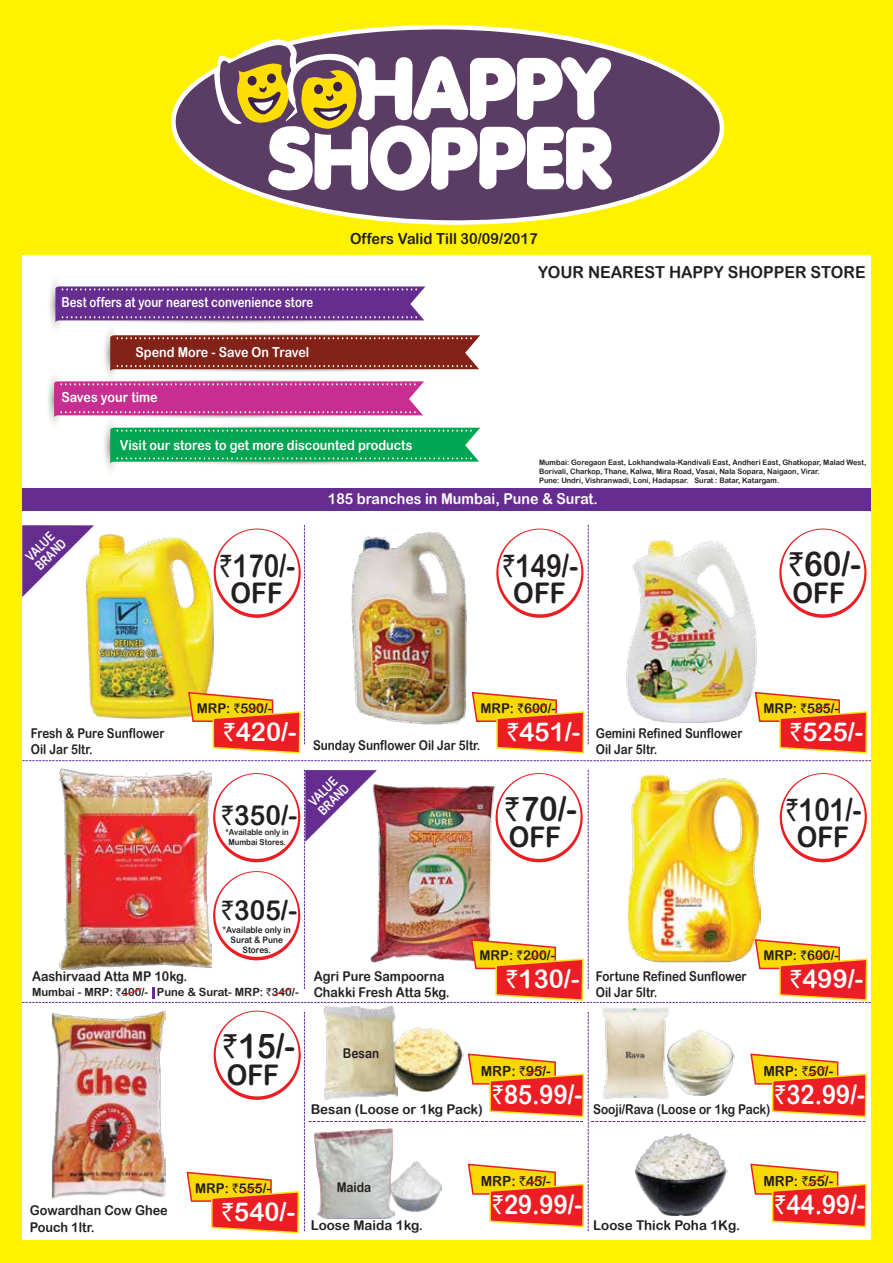
<style>
.page{position:relative;width:893px;height:1263px;background:#fff200}
.page>*{position:absolute;margin:0;border:0;box-sizing:border-box;transform-origin:0 0}
.t1{font:34.2px "Arial Rounded MT Bold";color:#231f20;scale:.92 1}
.t2{font:31.8px "Arial Rounded MT Bold";color:#231f20;scale:.82 1}
.t3{font:28.5px "Arial Rounded MT Bold";color:#231f20;scale:.92 1}
.t4{font:27.75px "Arial Rounded MT Bold";color:#231f20;scale:.94 1}
.t5{font:26.85px "Arial Rounded MT Bold";color:#fff;scale:.88 1}
.t6{font:25.95px "Arial Rounded MT Bold";color:#fff}
.t7{font:16.5px "Arial Rounded MT Bold";color:#231f20}
.t8{font:15.3px "Arial Rounded MT Bold";color:#231f20;scale:.95 1}
.t9{font:15px "Arial Rounded MT Bold";color:#fff;scale:.95 1}
.t10{font:13.95px "Arial Rounded MT Bold";color:#231f20}
.t11{font:13.8px "Arial Rounded MT Bold";color:#fff;scale:.91 1}
.t12{font:13.8px "Arial Rounded MT Bold";color:#fff;scale:.83 1}
.t13{font:13.5px/16.5px "Arial Rounded MT Bold";color:#231f20;scale:.86 1}
.t14{font:13.5px "Arial Rounded MT Bold";color:#231f20}
.t15{font:13.5px/16.5px "Arial Rounded MT Bold";color:#231f20;scale:.93 1}
.t16{font:13.5px "Arial Rounded MT Bold";color:#231f20;scale:.88 1}
.t17{font:13.5px "Arial Rounded MT Bold";color:#231f20;scale:.94 1}
.t18{font:13.05px/13px "Arial Rounded MT Bold";color:#fff;scale:.79 1}
.t19{font:11.25px "Arial Rounded MT Bold";color:#231f20}
.t20{font:8.85px/10.1px "Arial Rounded MT Bold";color:#231f20;text-align:center;scale:.93 1}
.t21{font:8.25px/9.3px "Arial Rounded MT Bold";color:#231f20;text-align:center;scale:.93 1}
.t22{font:7.5px/9px "Arial Rounded MT Bold";color:#231f20}
.s1{font-family:"Rupee"}
</style>
<div class="page">
<div style="left:22px;top:23px;width:848px;height:1216px;background:#fff"></div>
<svg style="left:22px;top:760px;width:849px;height:1px"></svg>
<div style="left:22px;top:488px;width:849px;height:23px;background:#662d91"></div>
<svg style="left:45px;top:274px;width:21px;height:61px"></svg>
<svg style="left:59px;top:317px;width:344px;height:7px"></svg>
<svg style="left:55px;top:286px;width:370px;height:36px"></svg>
<svg style="left:100px;top:323px;width:21px;height:61px"></svg>
<svg style="left:114px;top:332px;width:344px;height:7px"></svg>
<svg style="left:114px;top:366px;width:344px;height:7px"></svg>
<svg style="left:110px;top:335px;width:370px;height:36px"></svg>
<svg style="left:44px;top:369px;width:20px;height:61px"></svg>
<svg style="left:58px;top:378px;width:343px;height:7px"></svg>
<svg style="left:58px;top:412px;width:343px;height:7px"></svg>
<svg style="left:54px;top:381px;width:370px;height:36px"></svg>
<svg style="left:100px;top:415px;width:21px;height:61px"></svg>
<svg style="left:114px;top:424px;width:344px;height:7px"></svg>
<div style="left:114px;top:458px;width:344px;height:7px;background:#f8f7f5;border-radius:50%"></div>
<svg style="left:110px;top:428px;width:370px;height:36px"></svg>
<div style="left:0;top:0;width:893px;height:255px;background:#fff200"></div>
<svg style="left:171px;top:25px;width:554px;height:200px"></svg>
<svg style="left:214px;top:37px;width:401px;height:156px"></svg>
<svg style="left:779px;top:528px;width:87px;height:90px"></svg>
<div style="left:781px;top:529px;width:83px;height:85px;background:#fff;border-radius:50%"></div>
<svg style="left:186px;top:1012px;width:681px;height:222px"></svg>
<svg style="left:22px;top:525px;width:72px;height:72px"></svg>
<img style="left:87px;top:533px;width:100px;height:186px">
<img style="left:351px;top:532px;width:116px;height:193px">
<img style="left:626px;top:540px;width:131px;height:182px">
<img style="left:51px;top:1010px;width:114px;height:189px">
<img style="left:395px;top:1161px;width:47px;height:53px">
<img style="left:314px;top:1129px;width:81px;height:89px">
<img style="left:601px;top:1007px;width:70px;height:92px">
<img style="left:668px;top:1029px;width:67px;height:66px">
<img style="left:633px;top:1120px;width:95px;height:95px">
<img style="left:398px;top:1025px;width:65px;height:66px">
<img style="left:324px;top:1006px;width:74px;height:94px">
<svg style="left:187px;top:525px;width:118px;height:229px"></svg>
<svg style="left:471px;top:525px;width:118px;height:229px"></svg>
<svg style="left:754px;top:691px;width:114px;height:63px"></svg>
<img style="left:22px;top:770px;width:849px;height:233px">
<h3 class="t8" style="left:350px;top:230px;width:199px">Offers Valid Till 30/09/2017</h3>
<h3 class="t12" style="left:61px;top:294px;width:305px">Best offers at your nearest convenience store</h3>
<h3 class="t11" style="left:136px;top:344px;width:192px">Spend More - Save On Travel</h3>
<h3 class="t11" style="left:61px;top:389px;width:107px">Saves your time</h3>
<h3 class="t11" style="left:120px;top:437px;width:323px">Visit our stores to get more discounted products</h3>
<h3 class="t7" style="left:538px;top:263px;width:329px">YOUR NEAREST HAPPY SHOPPER STORE</h3>
<h3 class="t18" style="left:23px;top:554px;width:49px;rotate:-45deg">VALUE<br>BRAND</h3>
<h2 class="t2" style="left:220px;top:546px;width:94px"><span class="s1">`</span>170/-</h2>
<h3 class="t3" style="left:231px;top:576px;width:58px">OFF</h3>
<p class="t22" style="left:539px;top:458px;width:329px">Mumbai: Goregaon East, Lokhandwala-Kandivali East, Andheri East, Ghatkopar, Malad West,<br>Borivali, Charkop, Thane, Kalwa, Mira Road, Vasai, Nala Sopara, Naigaon, Virar.<br>Pune: Undri, Vishranwadi, Loni, Hadapsar. Surat : Batar, Katargam.</p>
<h3 class="t9" style="left:328px;top:490px;width:286px">185 branches in Mumbai, Pune &amp; Surat.</h3>
<h2 class="t2" style="left:502px;top:546px;width:94px"><span class="s1">`</span>149/-</h2>
<h3 class="t3" style="left:513px;top:576px;width:58px">OFF</h3>
<h1 class="t1" style="left:788px;top:544px;width:80px"><span class="s1">`</span>60/-</h1>
<h3 class="t3" style="left:792px;top:576px;width:58px">OFF</h3>
<h3 class="t13" style="left:31px;top:724px;width:157px">Fresh &amp; Pure Sunflower<br>Oil Jar 5ltr.</h3>
<h3 class="t14" style="left:197px;top:700px;width:77px">MRP: <span class="s1">`</span>590/-</h3>
<h3 class="t6" style="left:223px;top:716px;width:75px"><span class="s1">`</span>420/-</h3>
<h3 class="t4" style="left:221px;top:798px;width:82px"><span class="s1">`</span>350/-</h3>
<p class="t21" style="left:226px;top:828px;width:70px">*Available only in<br>Mumbai Stores.</p>
<h3 class="t14" style="left:480px;top:700px;width:77px">MRP: <span class="s1">`</span>600/-</h3>
<h3 class="t6" style="left:507px;top:716px;width:75px"><span class="s1">`</span>451/-</h3>
<h3 class="t13" style="left:313px;top:737px;width:196px">Sunday Sunflower Oil Jar 5ltr.</h3>
<h3 class="t18" style="left:306px;top:798px;width:49px;rotate:-45deg">VALUE<br>BRAND</h3>
<h1 class="t1" style="left:505px;top:788px;width:80px"><span class="s1">`</span>70/-</h1>
<h3 class="t3" style="left:509px;top:820px;width:58px">OFF</h3>
<h3 class="t13" style="left:596px;top:724px;width:172px">Gemini Refined Sunflower<br>Oil Jar 5ltr.</h3>
<h3 class="t14" style="left:763px;top:700px;width:77px">MRP: <span class="s1">`</span>585/-</h3>
<h3 class="t6" style="left:790px;top:716px;width:75px"><span class="s1">`</span>525/-</h3>
<h2 class="t2" style="left:786px;top:791px;width:94px"><span class="s1">`</span>101/-</h2>
<h3 class="t3" style="left:797px;top:820px;width:58px">OFF</h3>
<h3 class="t4" style="left:221px;top:894px;width:82px"><span class="s1">`</span>305/-</h3>
<p class="t20" style="left:223px;top:925px;width:75px">*Available only in<br>Surat &amp; Pune<br>Stores.</p>
<h3 class="t14" style="left:479px;top:947px;width:77px">MRP: <span class="s1">`</span>200/-</h3>
<h3 class="t6" style="left:506px;top:964px;width:75px"><span class="s1">`</span>130/-</h3>
<h3 class="t15" style="left:32px;top:967px;width:169px">Aashirvaad Atta MP 10kg.</h3>
<h3 class="t15" style="left:314px;top:967px;width:148px">Agri Pure Sampoorna<br>Chakki Fresh Atta 5kg.</h3>
<h3 class="t13" style="left:596px;top:967px;width:177px">Fortune Refined Sunflower</h3>
<h3 class="t19" style="left:32px;top:985px;width:268px">Mumbai - MRP: <span class="s1">`</span>400/- Pune &amp; Surat- MRP: <span class="s1">`</span>340/-</h3>
<h3 class="t13" style="left:596px;top:984px;width:73px">Oil Jar 5ltr.</h3>
<h3 class="t14" style="left:763px;top:947px;width:77px">MRP: <span class="s1">`</span>600/-</h3>
<h3 class="t6" style="left:790px;top:964px;width:75px"><span class="s1">`</span>499/-</h3>
<h1 class="t1" style="left:223px;top:1026px;width:80px"><span class="s1">`</span>15/-</h1>
<h3 class="t3" style="left:227px;top:1058px;width:58px">OFF</h3>
<h3 class="t16" style="left:343px;top:1045px;width:43px">Besan</h3>
<h3 class="t10" style="left:481px;top:1062px;width:72px">MRP: <span class="s1">`</span>95/-</h3>
<h3 class="t5" style="left:492px;top:1079px;width:104px"><span class="s1">`</span>85.99/-</h3>
<h3 class="t14" style="left:311px;top:1101px;width:174px">Besan (Loose or 1kg Pack)</h3>
<h3 class="t10" style="left:763px;top:1062px;width:72px">MRP: <span class="s1">`</span>50/-</h3>
<h3 class="t5" style="left:775px;top:1079px;width:104px"><span class="s1">`</span>32.99/-</h3>
<h3 class="t16" style="left:593px;top:1101px;width:203px">Sooji/Rava (Loose or 1kg Pack)</h3>
<h3 class="t10" style="left:481px;top:1172px;width:72px">MRP: <span class="s1">`</span>45/-</h3>
<h3 class="t16" style="left:337px;top:1179px;width:41px">Maida</h3>
<h3 class="t14" style="left:195px;top:1180px;width:77px">MRP: <span class="s1">`</span>555/-</h3>
<h3 class="t6" style="left:222px;top:1196px;width:75px"><span class="s1">`</span>540/-</h3>
<h3 class="t17" style="left:30px;top:1202px;width:148px">Gowardhan Cow Ghee</h3>
<h3 class="t5" style="left:492px;top:1189px;width:104px"><span class="s1">`</span>29.99/-</h3>
<h3 class="t17" style="left:30px;top:1219px;width:70px">Pouch 1ltr.</h3>
<h3 class="t14" style="left:311px;top:1217px;width:114px">Loose Maida 1kg.</h3>
<h3 class="t14" style="left:593px;top:1217px;width:149px">Loose Thick Poha 1Kg.</h3>
<h3 class="t10" style="left:763px;top:1172px;width:72px">MRP: <span class="s1">`</span>55/-</h3>
<h3 class="t5" style="left:775px;top:1189px;width:104px"><span class="s1">`</span>44.99/-</h3>
</div>
